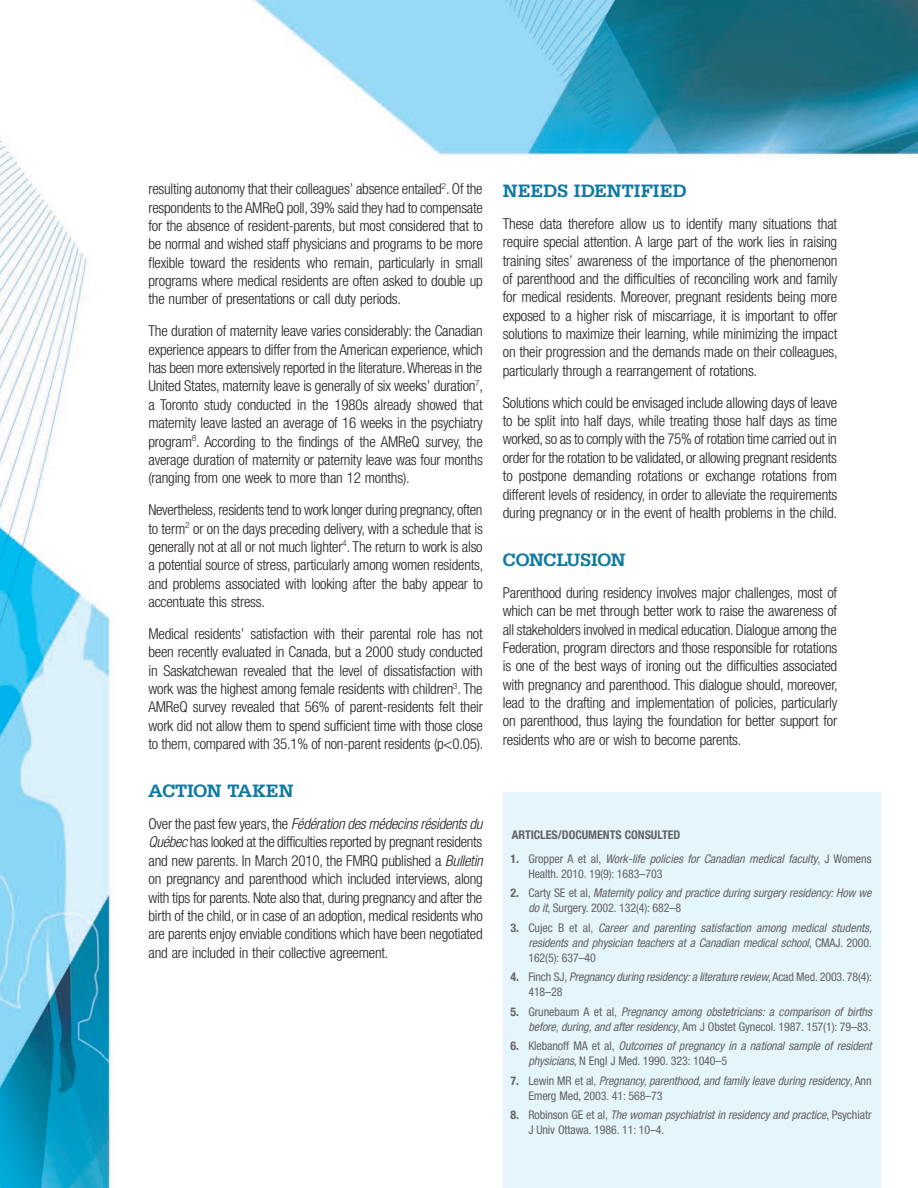
<style>
.page{position:relative;width:918px;height:1188px;background:#fff}
.page>*{position:absolute;margin:0;border:0;box-sizing:border-box;transform-origin:0 0}
.t1{font:700 18.75px "Centric SSK";letter-spacing:.025em;color:#0c7aa1}
.t2{font:700 18.75px "Centric SSK";color:#0c7aa1}
.t3{font:700 18.75px "Centric SSK";letter-spacing:-.03em;color:#0c7aa1}
.t4{font:300 condensed 15px/18.3px "Helvetica Neue";letter-spacing:-.015em;color:#231f20;text-align:justify}
.t5{font:italic condensed 12px/15px "Helvetica Neue";letter-spacing:-.01em;color:#636366}
.t6{font:condensed 12px/15px "Helvetica Neue";letter-spacing:-.01em;color:#636366}
.t7{font:700 condensed 12px "Helvetica Neue";color:#636366}
.s1{font-style:italic}
.s2{font-weight:700}
.s3{font-weight:700;font-style:normal}
.s4{font-style:normal}
</style>
<div class="page">
<img style="left:0;top:0;width:918px;height:1188px">
<div style="left:503px;top:792px;width:378px;height:396px;background:#e5f5fc"></div>
<p class="t4" style="left:148px;top:180px;width:336px">resulting autonomy that their colleagues’ absence entailed<sup>2</sup>. Of the respondents to the AMReQ poll, 39% said they had to compensate for the absence of resident-parents, but most considered that to be normal and wished staff physicians and programs to be more flexible toward the residents who remain, particularly in small programs where medical residents are often asked to double up the number of presentations or call duty periods.</p>
<p class="t4" style="left:148px;top:322px;width:336px">The duration of maternity leave varies considerably: the Canadian experience appears to differ from the American experience, which has been more extensively reported in the literature. Whereas in the United States, maternity leave is generally of six weeks’ duration<sup>7</sup>, a Toronto study conducted in the 1980s already showed that maternity leave lasted an average of 16 weeks in the psychiatry program<sup>8</sup>. According to the findings of the AMReQ survey, the average duration of maternity or paternity leave was four months (ranging from one week to more than 12 months).</p>
<p class="t4" style="left:148px;top:501px;width:336px">Nevertheless, residents tend to work longer during pregnancy, often to term<sup>2</sup> or on the days preceding delivery, with a schedule that is generally not at all or not much lighter<sup>4</sup>. The return to work is also a potential source of stress, particularly among women residents, and problems associated with looking after the baby appear to accentuate this stress.</p>
<p class="t4" style="left:149px;top:624px;width:336px">Medical residents’ satisfaction with their parental role has not been recently evaluated in Canada, but a 2000 study conducted in Saskatchewan revealed that the level of dissatisfaction with work was the highest among female residents with children<sup>3</sup>. The AMReQ survey revealed that 56% of parent-residents felt their work did not allow them to spend sufficient time with those close to them, compared with 35.1% of non-parent residents (p&lt;0.05).</p>
<p class="t2" style="left:148px;top:780px;width:147px">ACTION TAKEN</p>
<p class="t4" style="left:148px;top:814px;width:336px">Over the past few years, the <span class="s1">Fédération des médecins résidents du Québec</span> has looked at the difficulties reported by pregnant residents and new parents. In March 2010, the FMRQ published a <span class="s1">Bulletin </span>on pregnancy and parenthood which included interviews, along with tips for parents. Note also that, during pregnancy and after the birth of the child, or in case of an adoption, medical residents who are parents enjoy enviable conditions which have been negotiated and are included in their collective agreement.</p>
<p class="t1" style="left:503px;top:180px;width:185px">NEEDS IDENTIFIED</p>
<p class="t4" style="left:503px;top:214px;width:336px">These data therefore allow us to identify many situations that require special attention. A large part of the work lies in raising training sites’ awareness of the importance of the phenomenon of parenthood and the difficulties of reconciling work and family for medical residents. Moreover, pregnant residents being more exposed to a higher risk of miscarriage, it is important to offer solutions to maximize their learning, while minimizing the impact on their progression and the demands made on their colleagues, particularly through a rearrangement of rotations.</p>
<p class="t4" style="left:503px;top:393px;width:336px">Solutions which could be envisaged include allowing days of leave to be split into half days, while treating those half days as time worked, so as to comply with the 75% of rotation time carried out in order for the rotation to be validated, or allowing pregnant residents to postpone demanding rotations or exchange rotations from different levels of residency, in order to alleviate the requirements during pregnancy or in the event of health problems in the child.</p>
<p class="t3" style="left:503px;top:549px;width:124px">CONCLUSION</p>
<p class="t4" style="left:503px;top:583px;width:336px">Parenthood during residency involves major challenges, most of which can be met through better work to raise the awareness of all stakeholders involved in medical education. Dialogue among the Federation, program directors and those responsible for rotations is one of the best ways of ironing out the difficulties associated with pregnancy and parenthood. This dialogue should, moreover, lead to the drafting and implementation of policies, particularly on parenthood, thus laying the foundation for better support for residents who are or wish to become parents.</p>
<p class="t7" style="left:512px;top:827px;width:170px">ARTICLES/DOCUMENTS CONSULTED</p>
<p class="t6" style="left:528px;top:851px;width:345px;text-indent:-18px"><span class="s2">1.</span> Gropper A et al, <span class="s1">Work-life policies for Canadian medical faculty</span>, J Womens<br>Health. 2010. 19(9): 1683–703</p>
<p class="t5" style="left:528px;top:885px;width:345px;text-indent:-18px"><span class="s3">2.</span> <span class="s4">Carty SE et al,</span> Maternity policy and practice during surgery residency: How we do it<span class="s4">, Surgery. 2002. 132(4): 682–8</span></p>
<p class="t5" style="left:528px;top:920px;width:345px;text-align:justify;text-indent:-18px"><span class="s3">3.</span> <span class="s4">Cujec B et al,</span> Career and parenting satisfaction among medical students, residents and physician teachers at a Canadian medical school<span class="s4">, CMAJ. 2000.<br>162(5): 637–40</span></p>
<p class="t5" style="left:528px;top:969px;width:345px;text-indent:-18px"><span class="s3">4.</span> <span class="s4">Finch SJ,</span> Pregnancy during residency: a literature review<span class="s4">, Acad Med. 2003. 78(4):<br>418–28</span></p>
<p class="t5" style="left:510px;top:1004px;width:363px;text-align:right"><span class="s3">5.</span> <span class="s4">Grunebaum A et al,</span> Pregnancy among obstetricians: a comparison of births before, during, and after residency<span class="s4">, Am J Obstet Gynecol. 1987. 157(1): 79–83.</span></p>
<p class="t5" style="left:528px;top:1038px;width:345px;text-indent:-18px"><span class="s3">6.</span> <span class="s4">Klebanoff MA et al,</span> Outcomes of pregnancy in a national sample of resident physicians<span class="s4">, N Engl J Med. 1990. 323: 1040–5</span></p>
<p class="t5" style="left:528px;top:1073px;width:345px;text-indent:-18px"><span class="s3">7.</span> <span class="s4">Lewin MR et al,</span> Pregnancy, parenthood, and family leave during residency<span class="s4">, Ann<br>Emerg Med, 2003. 41: 568–73</span></p>
<p class="t6" style="left:528px;top:1107px;width:345px;text-indent:-18px"><span class="s2">8.</span> Robinson GE et al, <span class="s1">The woman psychiatrist in residency and practice</span>, Psychiatr<br>J Univ Ottawa. 1986. 11: 10–4.</p>
</div>
